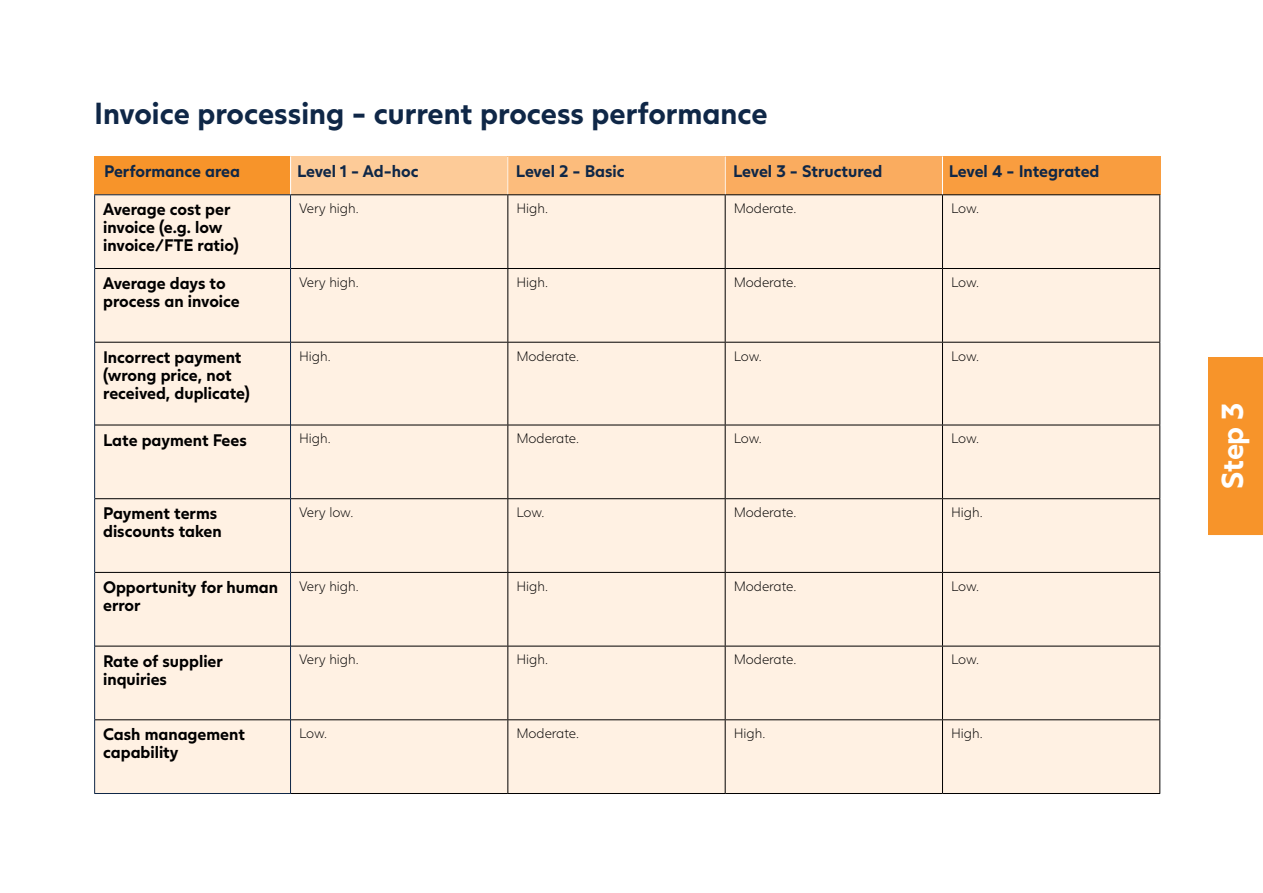
<style>
.page{position:relative;width:1263px;height:893px;background:#fff}
.page>*{position:absolute;margin:0;border:0;box-sizing:border-box;transform-origin:0 0}
.t1{font:700 30px "Juli Sans";color:#0f2747}
.t2{font:700 30px "Juli Sans";color:#fff}
.t3{font:700 16.5px/18px "Juli Sans";color:#000}
.t4{font:700 16.5px "Juli Sans";color:#0f2747}
.t5{font:300 13.5px "Juli Sans";color:#000}
</style>
<div class="page">
<div style="left:94px;top:156px;width:1067px;height:39px;background:#f7942a"></div>
<div style="left:290px;top:156px;width:217px;height:39px;background:#fdcb98"></div>
<div style="left:508px;top:156px;width:217px;height:39px;background:#fcbc7c"></div>
<div style="left:725px;top:156px;width:218px;height:39px;background:#faac5f"></div>
<div style="left:943px;top:156px;width:217px;height:39px;background:#f99d3f"></div>
<hr style="left:725px;top:156px;width:1px;height:40px;background:#fff">
<hr style="left:507px;top:156px;width:1px;height:40px;background:#fff">
<hr style="left:290px;top:156px;width:1px;height:40px;background:#fff">
<hr style="left:942px;top:156px;width:1px;height:40px;background:#fff">
<div style="left:95px;top:195px;width:1064px;height:598px;background:#fff1e3"></div>
<hr style="left:291px;top:194px;width:217px;height:1px;background:#000">
<hr style="left:508px;top:194px;width:217px;height:1px;background:#000">
<hr style="left:507px;top:195px;width:1px;height:73px;background:#000">
<hr style="left:725px;top:194px;width:217px;height:1px;background:#000">
<hr style="left:725px;top:195px;width:1px;height:73px;background:#000">
<hr style="left:942px;top:194px;width:218px;height:1px;background:#000">
<hr style="left:942px;top:195px;width:1px;height:73px;background:#000">
<hr style="left:1159px;top:195px;width:1px;height:73px;background:#000">
<hr style="left:291px;top:268px;width:217px;height:1px;background:#000">
<hr style="left:508px;top:268px;width:217px;height:1px;background:#000">
<hr style="left:507px;top:269px;width:1px;height:73px;background:#000">
<hr style="left:725px;top:268px;width:217px;height:1px;background:#000">
<hr style="left:725px;top:269px;width:1px;height:73px;background:#000">
<hr style="left:942px;top:268px;width:218px;height:1px;background:#000">
<hr style="left:942px;top:269px;width:1px;height:73px;background:#000">
<hr style="left:1159px;top:269px;width:1px;height:73px;background:#000">
<hr style="left:291px;top:342px;width:217px;height:1px;background:#000">
<hr style="left:508px;top:342px;width:217px;height:1px;background:#000">
<hr style="left:507px;top:343px;width:1px;height:82px;background:#000">
<hr style="left:725px;top:342px;width:217px;height:1px;background:#000">
<hr style="left:725px;top:343px;width:1px;height:82px;background:#000">
<hr style="left:942px;top:342px;width:218px;height:1px;background:#000">
<hr style="left:942px;top:343px;width:1px;height:82px;background:#000">
<hr style="left:1159px;top:343px;width:1px;height:82px;background:#000">
<hr style="left:291px;top:425px;width:217px;height:1px;background:#000">
<hr style="left:508px;top:425px;width:217px;height:1px;background:#000">
<hr style="left:507px;top:425px;width:1px;height:73px;background:#000">
<hr style="left:725px;top:425px;width:217px;height:1px;background:#000">
<hr style="left:725px;top:425px;width:1px;height:73px;background:#000">
<hr style="left:942px;top:425px;width:218px;height:1px;background:#000">
<hr style="left:942px;top:425px;width:1px;height:73px;background:#000">
<hr style="left:1159px;top:425px;width:1px;height:73px;background:#000">
<hr style="left:291px;top:498px;width:217px;height:1px;background:#000">
<hr style="left:508px;top:498px;width:217px;height:1px;background:#000">
<hr style="left:507px;top:499px;width:1px;height:73px;background:#000">
<hr style="left:725px;top:498px;width:217px;height:1px;background:#000">
<hr style="left:725px;top:499px;width:1px;height:73px;background:#000">
<hr style="left:942px;top:498px;width:218px;height:1px;background:#000">
<hr style="left:942px;top:499px;width:1px;height:73px;background:#000">
<hr style="left:1159px;top:499px;width:1px;height:73px;background:#000">
<hr style="left:291px;top:572px;width:217px;height:1px;background:#000">
<hr style="left:508px;top:572px;width:217px;height:1px;background:#000">
<hr style="left:507px;top:573px;width:1px;height:73px;background:#000">
<hr style="left:725px;top:572px;width:217px;height:1px;background:#000">
<hr style="left:725px;top:573px;width:1px;height:73px;background:#000">
<hr style="left:942px;top:572px;width:218px;height:1px;background:#000">
<hr style="left:942px;top:573px;width:1px;height:73px;background:#000">
<hr style="left:1159px;top:573px;width:1px;height:73px;background:#000">
<hr style="left:291px;top:646px;width:217px;height:1px;background:#000">
<hr style="left:508px;top:646px;width:217px;height:1px;background:#000">
<hr style="left:507px;top:646px;width:1px;height:73px;background:#000">
<hr style="left:725px;top:646px;width:217px;height:1px;background:#000">
<hr style="left:725px;top:646px;width:1px;height:73px;background:#000">
<hr style="left:942px;top:646px;width:218px;height:1px;background:#000">
<hr style="left:942px;top:646px;width:1px;height:73px;background:#000">
<hr style="left:1159px;top:646px;width:1px;height:73px;background:#000">
<hr style="left:291px;top:719px;width:217px;height:1px;background:#000">
<hr style="left:508px;top:719px;width:217px;height:1px;background:#000">
<hr style="left:507px;top:720px;width:1px;height:73px;background:#000">
<hr style="left:725px;top:719px;width:217px;height:1px;background:#000">
<hr style="left:725px;top:720px;width:1px;height:73px;background:#000">
<hr style="left:942px;top:719px;width:218px;height:1px;background:#000">
<hr style="left:942px;top:720px;width:1px;height:73px;background:#000">
<hr style="left:1159px;top:720px;width:1px;height:73px;background:#000">
<hr style="left:291px;top:793px;width:217px;height:1px;background:#000">
<hr style="left:508px;top:793px;width:217px;height:1px;background:#000">
<hr style="left:725px;top:793px;width:217px;height:1px;background:#000">
<hr style="left:942px;top:793px;width:218px;height:1px;background:#000">
<hr style="left:95px;top:268px;width:195px;height:1px;background:#000">
<hr style="left:95px;top:342px;width:195px;height:1px;background:#000">
<hr style="left:95px;top:425px;width:195px;height:1px;background:#000">
<hr style="left:95px;top:498px;width:195px;height:1px;background:#000">
<hr style="left:95px;top:572px;width:195px;height:1px;background:#000">
<hr style="left:95px;top:646px;width:195px;height:1px;background:#000">
<hr style="left:95px;top:719px;width:195px;height:1px;background:#000">
<hr style="left:94px;top:194px;width:197px;height:1px;background:#0f2747">
<hr style="left:94px;top:195px;width:1px;height:73px;background:#0f2747">
<hr style="left:290px;top:195px;width:1px;height:73px;background:#0f2747">
<hr style="left:94px;top:268px;width:1px;height:74px;background:#0f2747">
<hr style="left:290px;top:268px;width:1px;height:74px;background:#0f2747">
<hr style="left:94px;top:342px;width:1px;height:83px;background:#0f2747">
<hr style="left:290px;top:342px;width:1px;height:83px;background:#0f2747">
<hr style="left:94px;top:425px;width:1px;height:74px;background:#0f2747">
<hr style="left:290px;top:425px;width:1px;height:74px;background:#0f2747">
<hr style="left:94px;top:499px;width:1px;height:73px;background:#0f2747">
<hr style="left:290px;top:499px;width:1px;height:73px;background:#0f2747">
<hr style="left:94px;top:572px;width:1px;height:74px;background:#0f2747">
<hr style="left:290px;top:572px;width:1px;height:74px;background:#0f2747">
<hr style="left:94px;top:646px;width:1px;height:74px;background:#0f2747">
<hr style="left:290px;top:646px;width:1px;height:74px;background:#0f2747">
<hr style="left:94px;top:720px;width:1px;height:73px;background:#0f2747">
<hr style="left:290px;top:720px;width:1px;height:73px;background:#0f2747">
<hr style="left:94px;top:793px;width:197px;height:1px;background:#0f2747">
<div style="left:1208px;top:357px;width:55px;height:179px;background:#f7942a"></div>
<h1 class="t1" style="left:94px;top:88px;width:675px">Invoice processing - current process performance</h1>
<p class="t4" style="left:104px;top:157px;width:137px">Performance area</p>
<p class="t4" style="left:297px;top:157px;width:123px">Level 1 - Ad-hoc</p>
<p class="t4" style="left:516px;top:157px;width:110px">Level 2 - Basic</p>
<p class="t4" style="left:733px;top:157px;width:151px">Level 3 - Structured</p>
<p class="t4" style="left:949px;top:157px;width:152px">Level 4 - Integrated</p>
<p class="t3" style="left:103px;top:199px;width:137px">Average cost per invoice (e.g. low invoice/FTE ratio)</p>
<p class="t5" style="left:299px;top:199px;width:61px">Very high.</p>
<p class="t5" style="left:516px;top:199px;width:33px">High.</p>
<p class="t5" style="left:734px;top:199px;width:64px">Moderate.</p>
<p class="t5" style="left:951px;top:199px;width:30px">Low.</p>
<p class="t3" style="left:103px;top:272px;width:138px">Average days to process an invoice</p>
<p class="t5" style="left:299px;top:272px;width:61px">Very high.</p>
<p class="t5" style="left:516px;top:272px;width:33px">High.</p>
<p class="t5" style="left:734px;top:272px;width:64px">Moderate.</p>
<p class="t5" style="left:951px;top:272px;width:30px">Low.</p>
<p class="t3" style="left:103px;top:346px;width:148px">Incorrect payment (wrong price, not received, duplicate)</p>
<p class="t5" style="left:299px;top:346px;width:33px">High.</p>
<p class="t5" style="left:516px;top:346px;width:64px">Moderate.</p>
<p class="t5" style="left:734px;top:346px;width:30px">Low.</p>
<p class="t5" style="left:951px;top:346px;width:30px">Low.</p>
<p class="t3" style="left:103px;top:429px;width:145px">Late payment Fees</p>
<p class="t5" style="left:299px;top:429px;width:33px">High.</p>
<p class="t5" style="left:516px;top:429px;width:64px">Moderate.</p>
<p class="t5" style="left:734px;top:429px;width:30px">Low.</p>
<p class="t5" style="left:951px;top:429px;width:30px">Low.</p>
<p class="t3" style="left:103px;top:502px;width:120px">Payment terms discounts taken</p>
<p class="t5" style="left:299px;top:502px;width:56px">Very low.</p>
<p class="t5" style="left:516px;top:502px;width:30px">Low.</p>
<p class="t5" style="left:734px;top:502px;width:64px">Moderate.</p>
<p class="t5" style="left:951px;top:502px;width:33px">High.</p>
<p class="t3" style="left:103px;top:576px;width:176px">Opportunity for human error</p>
<p class="t5" style="left:299px;top:576px;width:61px">Very high.</p>
<p class="t5" style="left:516px;top:576px;width:33px">High.</p>
<p class="t5" style="left:734px;top:576px;width:64px">Moderate.</p>
<p class="t5" style="left:951px;top:576px;width:30px">Low.</p>
<p class="t3" style="left:103px;top:650px;width:121px">Rate of supplier inquiries</p>
<p class="t5" style="left:299px;top:650px;width:61px">Very high.</p>
<p class="t5" style="left:516px;top:650px;width:33px">High.</p>
<p class="t5" style="left:734px;top:650px;width:64px">Moderate.</p>
<p class="t5" style="left:951px;top:650px;width:30px">Low.</p>
<p class="t3" style="left:103px;top:723px;width:143px">Cash management capability</p>
<p class="t5" style="left:299px;top:723px;width:30px">Low.</p>
<p class="t5" style="left:516px;top:723px;width:64px">Moderate.</p>
<p class="t5" style="left:734px;top:723px;width:33px">High.</p>
<p class="t5" style="left:951px;top:723px;width:33px">High.</p>
<h1 class="t2" style="left:1207px;top:488px;width:88px;rotate:-90deg">Step 3</h1>
</div>
